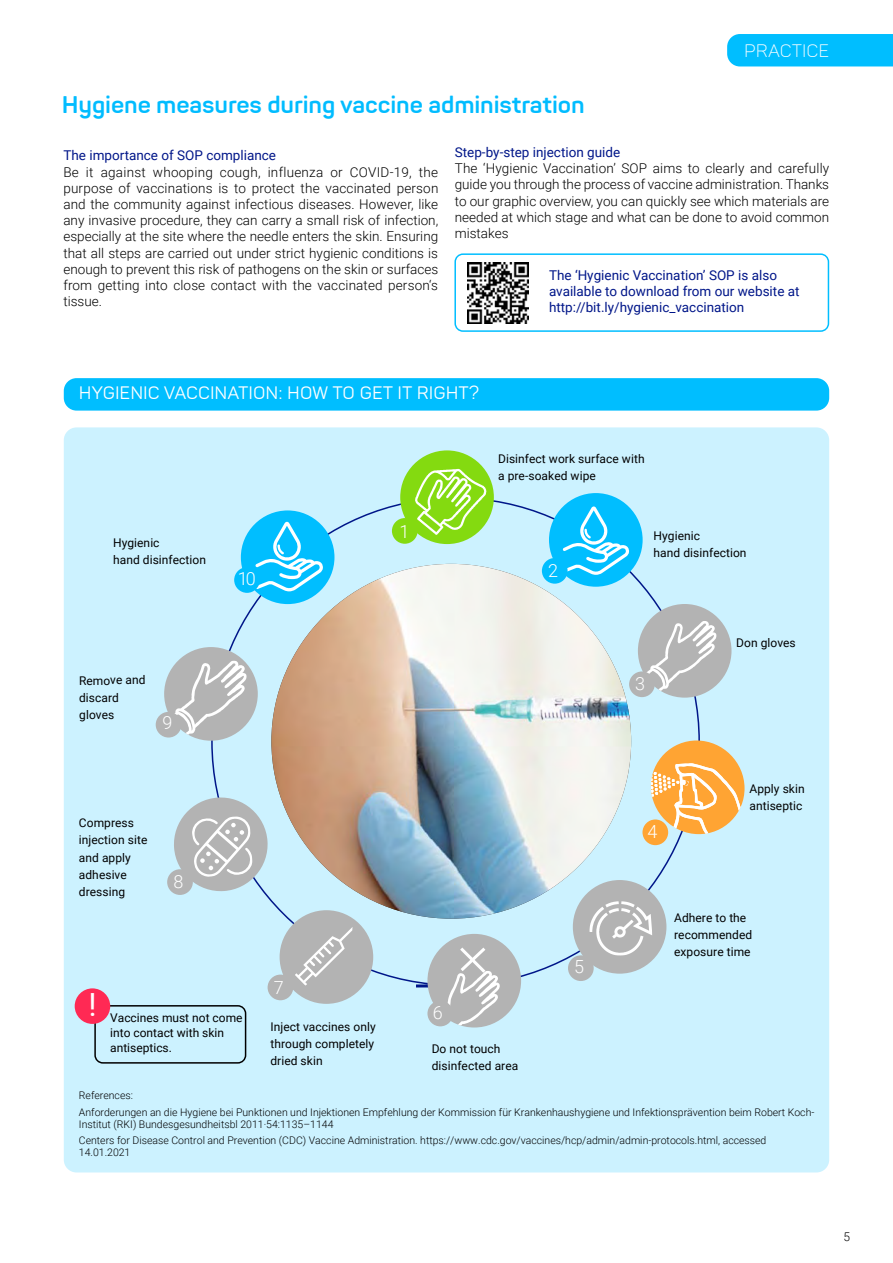
<style>
.page{position:relative;width:893px;height:1263px;background:#fff}
.page>*{position:absolute;margin:0;border:0;box-sizing:border-box;transform-origin:0 0}
.t1{font:31.95px "Roboto";color:#fff}
.t2{font:700 24px "Panton";letter-spacing:-.005em;color:#00bcff}
.t3{font:18px "Panton";color:#fff}
.t4{font:300 18px "Roboto";color:#fff}
.t5{font:300 18px "Panton";color:#fff}
.t6{font:300 13.5px/16.2px "Roboto";color:#000;text-align:justify}
.t7{font:13.5px/16.2px "Roboto";color:#001689}
.t8{font:12px/17.2px "Roboto";letter-spacing:.005em;color:#000}
.t9{font:300 12px "Roboto";color:#000}
.t10{font:300 10.5px/16.2px "Roboto";color:#000}
</style>
<div class="page">
<div style="left:64px;top:427px;width:765px;height:745px;background:#ccf2ff;border-radius:13px"></div>
<div style="left:727px;top:34px;width:166px;height:32px;background:#00beff"></div>
<svg style="left:211px;top:500px;width:489px;height:487px"></svg>
<img style="left:271px;top:564px;width:360px;height:355px">
<svg style="left:542px;top:493px;width:101px;height:94px"></svg>
<svg style="left:568px;top:880px;width:98px;height:101px"></svg>
<svg style="left:167px;top:796px;width:102px;height:99px"></svg>
<svg style="left:268px;top:910px;width:105px;height:94px"></svg>
<svg style="left:392px;top:450px;width:102px;height:94px"></svg>
<img style="left:415px;top:469px;width:40px;height:66px">
<svg style="left:156px;top:647px;width:102px;height:94px"></svg>
<svg style="left:427px;top:934px;width:94px;height:93px"></svg>
<svg style="left:642px;top:740px;width:103px;height:105px"></svg>
<svg style="left:629px;top:604px;width:102px;height:94px"></svg>
<svg style="left:234px;top:510px;width:100px;height:94px"></svg>
<div style="left:64px;top:378px;width:765px;height:33px;background:#00beff;border-radius:13px"></div>
<svg style="left:75px;top:988px;width:171px;height:75px"></svg>
<svg style="left:454px;top:253px;width:375px;height:79px"></svg>
<img style="left:468px;top:263px;width:60px;height:60px">
<h3 class="t5" style="left:744px;top:40px;width:86px">PRACTICE</h3>
<h2 class="t2" style="left:62px;top:89px;width:524px">Hygiene measures during vaccine administration</h2>
<p class="t7" style="left:63px;top:147px;width:214px">The importance of SOP compliance</p>
<p class="t6" style="left:63px;top:163px;width:376px">Be it against whooping cough, influenza or COVID-19, the purpose of vaccinations is to protect the vaccinated person and the community against infectious diseases. However, like any invasive procedure, they can carry a small risk of infection, especially at the site where the needle enters the skin. Ensuring that all steps are carried out under strict hygienic conditions is enough to prevent this risk of pathogens on the skin or surfaces from getting into close contact with the vaccinated person‘s tissue.</p>
<p class="t7" style="left:455px;top:143px;width:167px">Step-by-step injection guide</p>
<p class="t6" style="left:455px;top:160px;width:376px">The ‘Hygienic Vaccination’ SOP aims to clearly and carefully guide you through the process of vaccine administration. Thanks to our graphic overview, you can quickly see which materials are needed at which stage and what can be done to avoid common mistakes</p>
<p class="t7" style="left:549px;top:266px;width:252px">The ‘Hygienic Vaccination’ SOP is also available to download from our website at http://bit.ly/hygienic_vaccination</p>
<h3 class="t3" style="left:79px;top:381px;width:402px">HYGIENIC VACCINATION: HOW TO GET IT RIGHT?</h3>
<p class="t8" style="left:113px;top:533px;width:95px">Hygienic<br>hand disinfection</p>
<h3 class="t4" style="left:238px;top:566px;width:20px">10</h3>
<p class="t8" style="left:79px;top:671px;width:68px">Remove and discard gloves</p>
<h3 class="t4" style="left:163px;top:710px;width:12px">9</h3>
<p class="t8" style="left:79px;top:814px;width:70px">Compress injection site and apply adhesive dressing</p>
<h3 class="t4" style="left:173px;top:869px;width:11px">8</h3>
<h3 class="t4" style="left:399px;top:519px;width:11px">1</h3>
<p class="t8" style="left:498px;top:450px;width:148px">Disinfect work surface with a pre-soaked wipe</p>
<h3 class="t4" style="left:548px;top:558px;width:11px">2</h3>
<p class="t8" style="left:654px;top:526px;width:95px">Hygienic<br>hand disinfection</p>
<h3 class="t4" style="left:635px;top:671px;width:11px">3</h3>
<p class="t8" style="left:736px;top:634px;width:61px">Don gloves</p>
<p class="t8" style="left:749px;top:779px;width:57px">Apply skin antiseptic</p>
<h3 class="t4" style="left:574px;top:954px;width:11px">5</h3>
<h3 class="t4" style="left:647px;top:819px;width:11px">4</h3>
<p class="t8" style="left:674px;top:908px;width:80px">Adhere to the recommended exposure time</p>
<h1 class="t1" style="left:89px;top:982px;width:10px">!</h1>
<p class="t8" style="left:110px;top:1009px;width:134px;line-height:15px">Vaccines must not come into contact with skin antiseptics.</p>
<h3 class="t4" style="left:274px;top:974px;width:11px">7</h3>
<p class="t8" style="left:270px;top:1017px;width:107px">Inject vaccines only through completely dried skin</p>
<h3 class="t4" style="left:433px;top:1000px;width:11px">6</h3>
<p class="t8" style="left:432px;top:1040px;width:88px">Do not touch disinfected area</p>
<p class="t10" style="left:79px;top:1087px;width:737px">References:<br>Anforderungen an die Hygiene bei Punktionen und Injektionen Empfehlung der Kommission für Krankenhaushygiene und Infektionsprävention beim Robert Koch-</p>
<p class="t10" style="left:79px;top:1115px;width:689px">Institut (RKI) Bundesgesundheitsbl 2011·54:1135–1144<br>Centers for Disease Control and Prevention (CDC) Vaccine Administration. https://www.cdc.gov/vaccines/hcp/admin/admin-protocols.html, accessed</p>
<p class="t10" style="left:79px;top:1143px;width:53px">14.01.2021</p>
<p class="t9" style="left:844px;top:1228px;width:8px">5</p>
</div>
